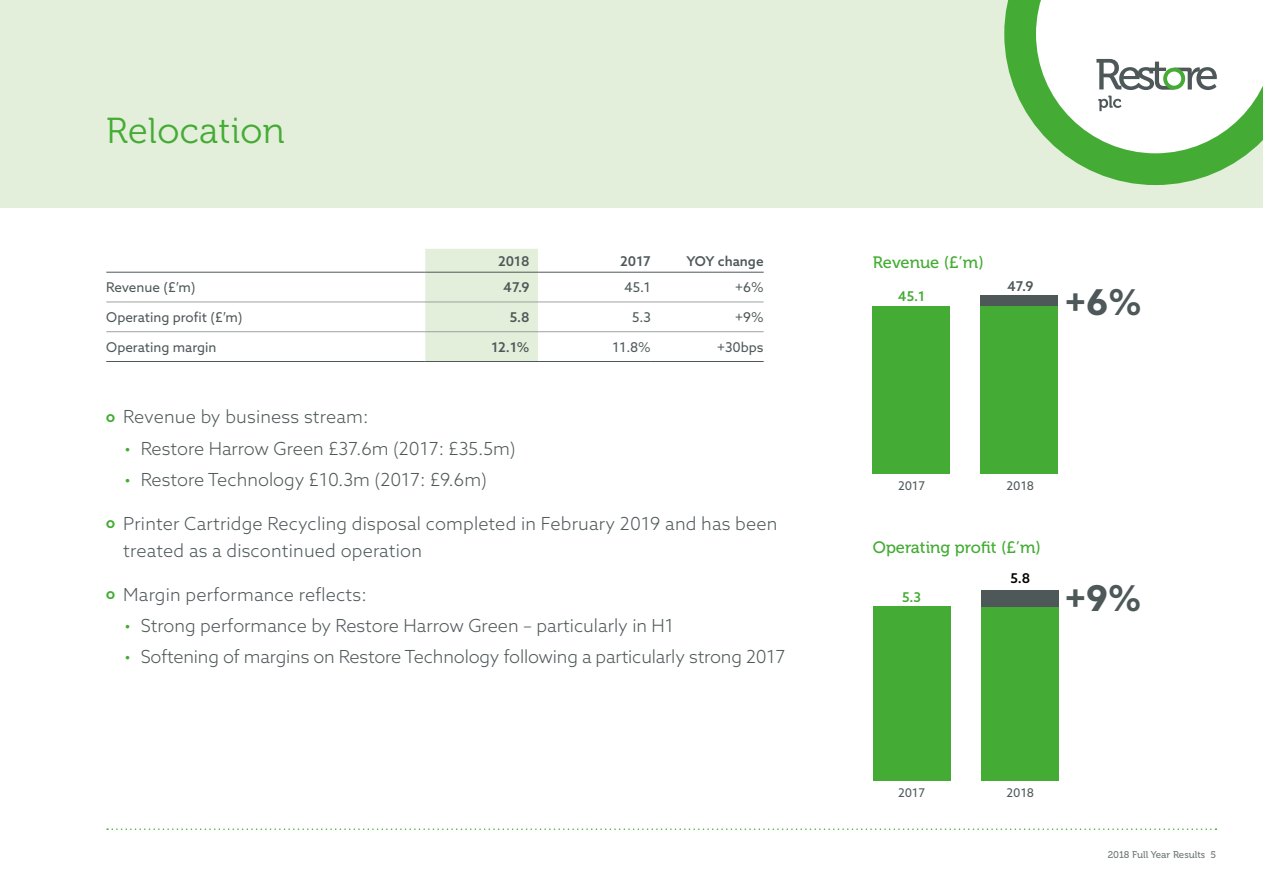
<style>
.page{position:relative;width:1263px;height:893px;background:#fff}
.page>*{position:absolute;margin:0;border:0;box-sizing:border-box;transform-origin:0 0}
.t1{font:36px "Museo 300";letter-spacing:.01em;color:#44ac34}
.t2{font:700 35.7px "Azo Sans";color:#4e5859}
.t3{font:300 18px/27px "Azo Sans";color:#4e5859}
.t4{font:16.5px "Museo 500";color:#44ac34}
.t5{font:13.5px "Azo Sans";color:#4e5859}
.t6{font:500 13.5px "Azo Sans";color:#4e5859}
.t7{font:500 13.5px "Azo Sans";color:#44ac34}
.t8{font:500 13.5px "Azo Sans";color:#000}
.t9{font:12px "Azo Sans";color:#4e5859}
.t10{font:9.75px "Museo 500";color:#747979}
.s1{font-family:"Avant Garde";font-weight:700;font-size:10.5px;color:#44ac34}
.s2{color:#44ac34}
</style>
<div class="page">
<div style="left:0;top:0;width:1263px;height:208px;background:#e3efda"></div>
<svg style="left:1004px;top:0;width:219px;height:185px"></svg>
<svg style="left:1020px;top:0;width:243px;height:169px;background:#cce5c8"></svg>
<svg style="left:107px;top:828px;width:1109px;height:2px"></svg>
<div style="left:981px;top:605px;width:77px;height:176px;background:#44ac34"></div>
<div style="left:980px;top:304px;width:77px;height:170px;background:#44ac34"></div>
<div style="left:980px;top:296px;width:77px;height:10px;background:#4e5859"></div>
<div style="left:872px;top:306px;width:78px;height:168px;background:#44ac34"></div>
<div style="left:981px;top:590px;width:77px;height:16px;background:#4e5859"></div>
<div style="left:873px;top:607px;width:78px;height:174px;background:#44ac34"></div>
<div style="left:425px;top:249px;width:113px;height:112px;background:#e3efda"></div>
<hr style="left:106px;top:302px;width:319px;height:1px;background:#9ea0a0">
<hr style="left:425px;top:302px;width:113px;height:1px;background:#9ea0a0">
<hr style="left:538px;top:302px;width:113px;height:1px;background:#9ea0a0">
<hr style="left:651px;top:302px;width:113px;height:1px;background:#9ea0a0">
<hr style="left:106px;top:331px;width:319px;height:1px;background:#9ea0a0">
<hr style="left:425px;top:331px;width:113px;height:1px;background:#9ea0a0">
<hr style="left:538px;top:331px;width:113px;height:1px;background:#9ea0a0">
<hr style="left:651px;top:331px;width:113px;height:1px;background:#9ea0a0">
<hr style="left:106px;top:272px;width:319px;height:1px;background:#4e5859">
<hr style="left:425px;top:272px;width:113px;height:1px;background:#4e5859">
<hr style="left:538px;top:272px;width:113px;height:1px;background:#4e5859">
<hr style="left:651px;top:272px;width:113px;height:1px;background:#4e5859">
<hr style="left:106px;top:361px;width:319px;height:1px;background:#4e5859">
<hr style="left:425px;top:361px;width:113px;height:1px;background:#4e5859">
<hr style="left:538px;top:361px;width:113px;height:1px;background:#4e5859">
<hr style="left:651px;top:361px;width:113px;height:1px;background:#4e5859">
<h1 class="t1" style="left:106px;top:111px;width:180px">Relocation</h1>
<p class="t6" style="left:498px;top:252px;width:33px">2018</p>
<p class="t6" style="left:620px;top:252px;width:32px">2017</p>
<p class="t6" style="left:686px;top:252px;width:79px">YOY change</p>
<p class="t5" style="left:106px;top:279px;width:91px">Revenue (£’m)</p>
<p class="t6" style="left:503px;top:279px;width:28px">47.9</p>
<p class="t5" style="left:624px;top:279px;width:28px">45.1</p>
<p class="t5" style="left:735px;top:279px;width:30px">+6%</p>
<p class="t5" style="left:106px;top:309px;width:138px">Operating profit (£’m)</p>
<p class="t6" style="left:510px;top:308px;width:21px">5.8</p>
<p class="t5" style="left:632px;top:309px;width:20px">5.3</p>
<p class="t5" style="left:735px;top:309px;width:30px">+9%</p>
<p class="t5" style="left:106px;top:338px;width:112px">Operating margin</p>
<p class="t6" style="left:491px;top:338px;width:40px">12.1%</p>
<p class="t5" style="left:613px;top:338px;width:40px">11.8%</p>
<p class="t5" style="left:717px;top:338px;width:48px">+30bps</p>
<p class="t3" style="left:106px;top:403px;width:264px"><span class="s1">O</span> Revenue by business stream:</p>
<p class="t3" style="left:124px;top:434px;width:393px"><span class="s2">•</span> Restore Harrow Green £37.6m (2017: £35.5m)</p>
<p class="t3" style="left:124px;top:466px;width:364px"><span class="s2">•</span> Restore Technology £10.3m (2017: £9.6m)</p>
<p class="t3" style="left:123px;top:510px;width:656px;text-indent:-17px"><span class="s1">O</span> Printer Cartridge Recycling disposal completed in February 2019 and has been treated as a discontinued operation</p>
<p class="t3" style="left:106px;top:581px;width:262px"><span class="s1">O</span> Margin performance reflects:</p>
<p class="t3" style="left:124px;top:612px;width:551px"><span class="s2">•</span> Strong performance by Restore Harrow Green – particularly in H1</p>
<p class="t3" style="left:124px;top:643px;width:662px"><span class="s2">•</span> Softening of margins on Restore Technology following a particularly strong 2017</p>
<p class="t4" style="left:873px;top:253px;width:112px">Revenue (£’m)</p>
<p class="t7" style="left:898px;top:287px;width:29px">45.1</p>
<p class="t6" style="left:1007px;top:278px;width:28px">47.9</p>
<h2 class="t2" style="left:1065px;top:278px;width:78px">+6%</h2>
<p class="t9" style="left:898px;top:477px;width:28px">2017</p>
<p class="t9" style="left:1006px;top:477px;width:29px">2018</p>
<p class="t4" style="left:873px;top:539px;width:170px">Operating profit (£’m)</p>
<p class="t7" style="left:902px;top:588px;width:21px">5.3</p>
<p class="t8" style="left:1010px;top:569px;width:21px">5.8</p>
<h2 class="t2" style="left:1065px;top:575px;width:78px">+9%</h2>
<p class="t9" style="left:898px;top:784px;width:28px">2017</p>
<p class="t9" style="left:1006px;top:784px;width:29px">2018</p>
<p class="t10" style="left:1108px;top:850px;width:110px">2018 Full Year Results 5</p>
</div>
